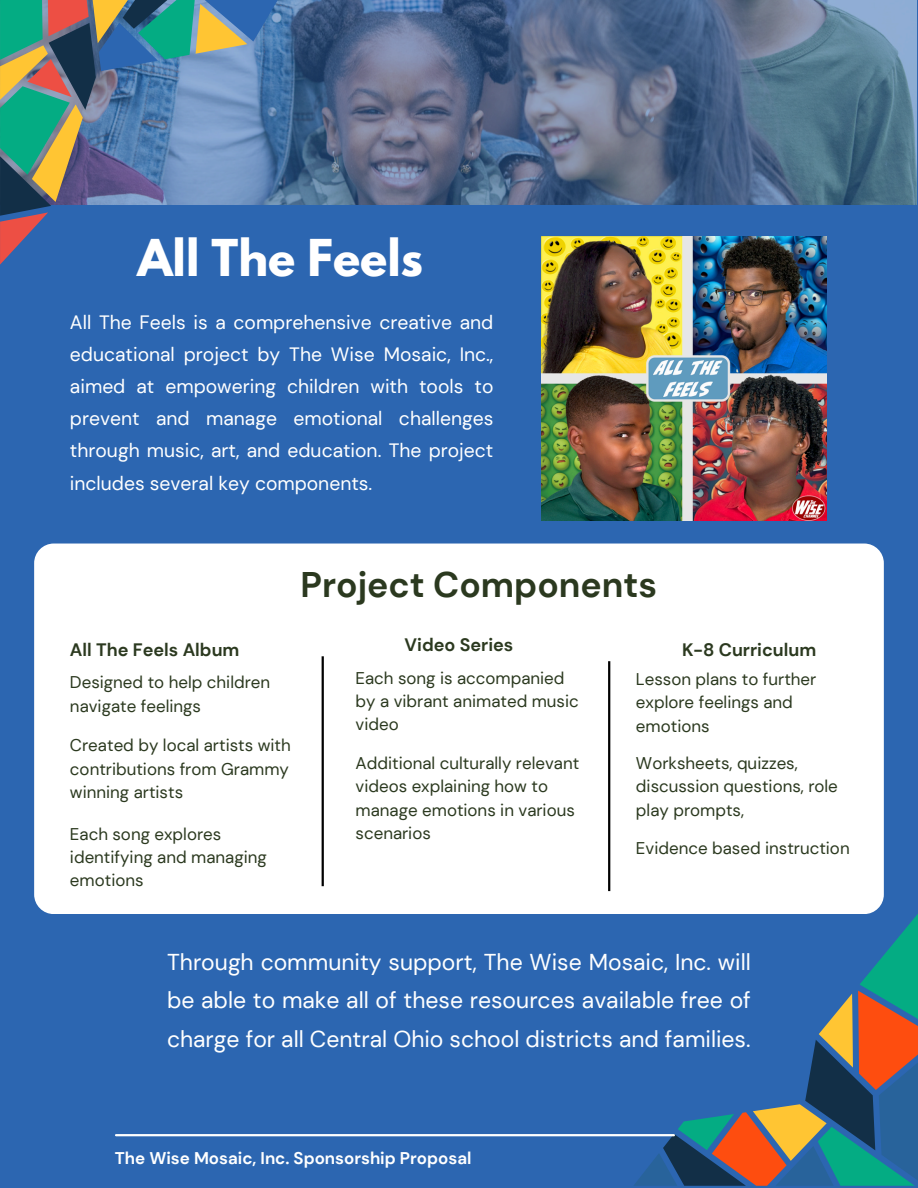
<style>
.page{position:relative;width:918px;height:1188px;background:#2c66b1}
.page>*{position:absolute;margin:0;border:0;box-sizing:border-box;transform-origin:0 0}
.t1{font:700 45px "League Spartan";color:#fff}
.t2{font:700 35.55px "DM Sans";color:#2b391f}
.t3{font:22.95px/38.2px "DM Sans";color:#fff;text-align:justify}
.t4{font:19.35px/32.1px "DM Sans";color:#fff;text-align:justify}
.t5{font:700 18px "DM Sans";color:#2b391f}
.t6{font:16.95px/23.2px "DM Sans";color:#2b391f}
.t7{font:700 16.95px "DM Sans";color:#fff}
</style>
<div class="page">
<img style="left:278px;top:0;width:638px;height:205px">
<div style="left:34px;top:544px;width:850px;height:370px;background:#fff;border-radius:20px"></div>
<hr style="left:322px;top:656px;width:2px;height:230px;background:#000">
<hr style="left:608px;top:661px;width:2px;height:230px;background:#000">
<svg style="left:633px;top:915px;width:284px;height:271px"></svg>
<svg style="left:0;top:0;width:278px;height:264px"></svg>
<hr style="left:116px;top:1134px;width:558px;height:2px;background:#fff">
<img style="left:541px;top:236px;width:285px;height:285px">
<p class="t1" style="left:137px;top:235px;width:287px">All The Feels</p>
<p class="t4" style="left:70px;top:306px;width:425px">All The Feels is a comprehensive creative and educational project by The Wise Mosaic, Inc., aimed at empowering children with tools to prevent and manage emotional challenges through music, art, and education. The project includes several key components.</p>
<h1 class="t2" style="left:300px;top:562px;width:358px">Project Components</h1>
<p class="t5" style="left:70px;top:638px;width:171px">All The Feels Album</p>
<h5 class="t5" style="left:405px;top:633px;width:110px">Video Series</h5>
<h2 class="t5" style="left:682px;top:638px;width:136px">K-8 Curriculum</h2>
<h4 class="t6" style="left:70px;top:671px;width:202px">Designed to help children navigate feelings</h4>
<h4 class="t6" style="left:356px;top:667px;width:225px">Each song is accompanied by a vibrant animated music video</h4>
<h4 class="t6" style="left:636px;top:668px;width:182px">Lesson plans to further explore feelings and emotions</h4>
<p class="t6" style="left:636px;top:752px;width:203px">Worksheets, quizzes, discussion questions, role play prompts,</p>
<p class="t6" style="left:636px;top:836px;width:215px">Evidence based instruction</p>
<p class="t6" style="left:70px;top:734px;width:222px;text-align:justify">Created by local artists with contributions from Grammy winning artists</p>
<p class="t6" style="left:70px;top:822px;width:198px">Each song explores identifying and managing emotions</p>
<p class="t6" style="left:356px;top:752px;width:225px">Additional culturally relevant videos explaining how to manage emotions in various scenarios</p>
<p class="t3" style="left:167px;top:943px;width:585px">Through community support, The Wise Mosaic, Inc. will be able to make all of these resources available free of charge for all Central Ohio school districts and families.</p>
<p class="t7" style="left:115px;top:1147px;width:358px">The Wise Mosaic, Inc. Sponsorship Proposal</p>
</div>
